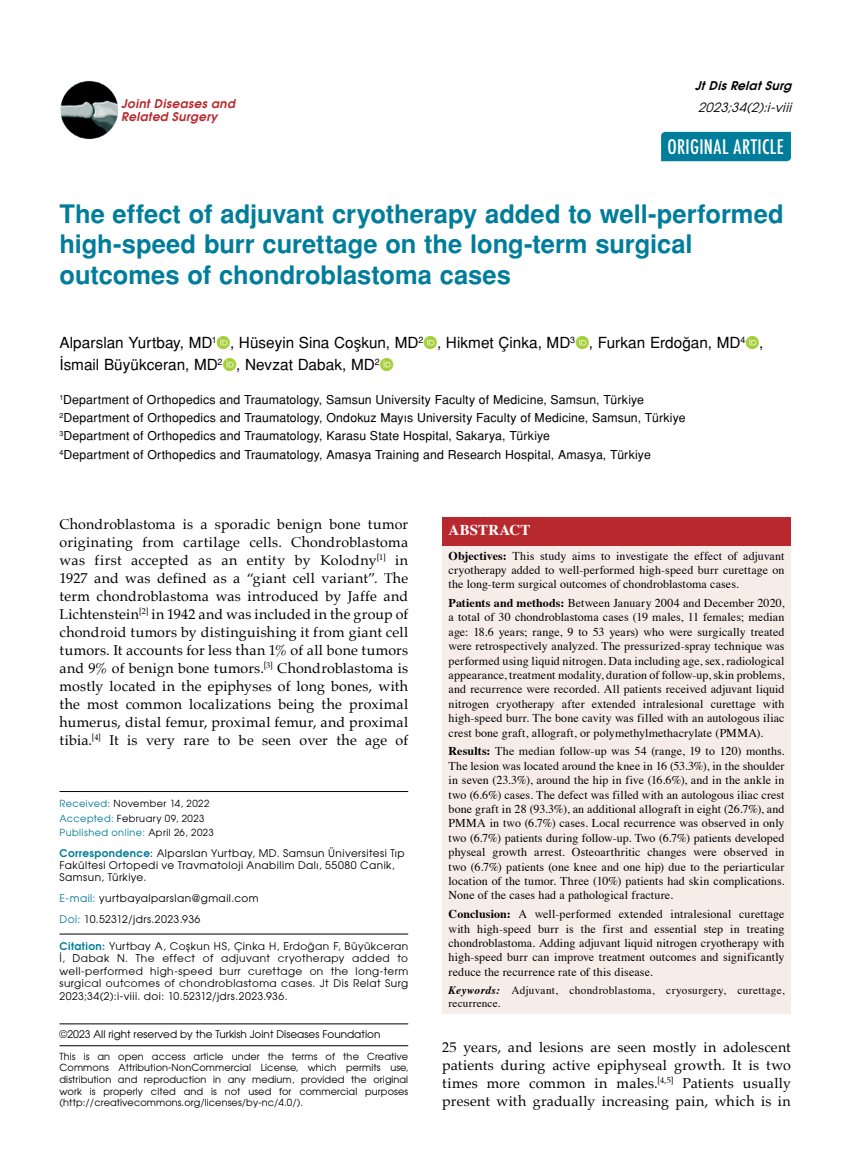
<style>
.page{position:relative;width:859px;height:1170px;background:#fff}
.page>*{position:absolute;margin:0;border:0;box-sizing:border-box;transform-origin:0 0}
.t1{font:700 25.5px/30.6px "Helvetica Tr";letter-spacing:-.005em;color:#007d9a}
.t2{font:500 condensed 19.5px "Futura";letter-spacing:.02em;color:#fff}
.t3{font:15.3px/21.3px "Helvetica Normal Tr";color:#000}
.t4{font:700 15px "Times";letter-spacing:.01em;color:#fff}
.t5{font:14.25px/18px "Palatino";letter-spacing:.015em;color:#000;text-align:justify}
.t6{font:italic 12.75px "Avant Garde Tr";color:#000}
.t7{font:12.3px/18.3px "Helvetica Normal Tr";letter-spacing:.01em;color:#000}
.t8{font:12px/14.4px "Times";letter-spacing:.01em;color:#000;text-align:justify}
.t9{font:12px/13.5px "Avant Garde Bold Italic Tr";letter-spacing:.03em;color:#b8292f}
.t10{font:italic 12px "Avant Garde Bold Tr";color:#000}
.t11{font:11.25px/13.5px "Times";letter-spacing:.025em;color:#000}
.t12{font:10.5px/12.3px "Avant Garde Tr";letter-spacing:.04em;color:#000}
.t13{font:10.5px/12.6px "Avant Garde";letter-spacing:.04em;color:#000;text-align:justify}
.t14{font:10.5px "Avant Garde Tr";color:#000}
.t15{font:9.75px/11.7px "Avant Garde Tr";letter-spacing:.02em;color:#000;text-align:justify}
.t16{font:9.75px/14.4px "Avant Garde Tr";letter-spacing:.045em;color:#000}
.s1{color:#007d9a}
.s2{font-family:"Avant Garde Bold Tr";color:#007d9a}
.s3{font-family:"Avant Garde Tr"}
.s4{font-weight:700}
.s5{font-weight:700;font-style:italic}
</style>
<div class="page">
<div style="left:661px;top:132px;width:130px;height:29px;background:#007d9a"></div>
<img style="left:60px;top:81px;width:59px;height:58px">
<hr style="left:60px;top:933px;width:348px;height:1px;background:#000">
<hr style="left:60px;top:791px;width:348px;height:1px;background:#000">
<div style="left:442px;top:544px;width:349px;height:469px;background:#f7ede8"></div>
<div style="left:442px;top:517px;width:349px;height:29px;background:#b8292f"></div>
<hr style="left:60px;top:1045px;width:348px;height:1px;background:#000">
<hr style="left:60px;top:1023px;width:348px;height:1px;background:#000">
<p class="t9" style="left:121px;top:96px;width:115px">Joint Diseases and<br>Related Surgery</p>
<p class="t10" style="left:695px;top:77px;width:102px">JtDisRelatSurg</p>
<p class="t6" style="left:698px;top:99px;width:99px">2023;34(2):i-viii</p>
<h2 class="t2" style="left:667px;top:135px;width:118px">ORIGINAL ARTICLE</h2>
<h1 class="t1" style="left:60px;top:198px;width:726px">The effect of adjuvant cryotherapy added to well-performed high-speed burr curettage on the long-term surgical outcomes of chondroblastoma cases</h1>
<p class="t3" style="left:60px;top:332px;width:705px">Alparslan Yurtbay, MD<sup>1</sup> , Hüseyin Sina Coşkun, MD<sup>2</sup> , Hikmet Çinka, MD<sup>3</sup> , Furkan Erdoğan, MD<sup>4</sup> ,<br>İsmail Büyükceran, MD<sup>2</sup> , Nevzat Dabak, MD<sup>2</sup></p>
<p class="t7" style="left:60px;top:390px;width:628px"><sup>1</sup>Department of Orthopedics and Traumatology, Samsun University Faculty of Medicine, Samsun, Türkiye <sup>2</sup>Department of Orthopedics and Traumatology, Ondokuz Mayıs University Faculty of Medicine, Samsun, Türkiye <sup>3</sup>Department of Orthopedics and Traumatology, Karasu State Hospital, Sakarya, Türkiye<br><sup>4</sup>Department of Orthopedics and Traumatology, Amasya Training and Research Hospital, Amasya, Türkiye</p>
<p class="t5" style="left:60px;top:515px;width:350px">Chondroblastoma is a sporadic benign bone tumor originating from cartilage cells. Chondroblastoma was first accepted as an entity by Kolodny<sup>[1]</sup> in 1927 and was defined as a “giant cell variant”. The term chondroblastoma was introduced by Jaffe and Lichtenstein<sup>[2]</sup> in 1942 and was included in the group of chondroid tumors by distinguishing it from giant cell tumors. It accounts for less than 1% of all bone tumors and 9% of benign bone tumors.<sup>[3]</sup> Chondroblastoma is mostly located in the epiphyses of long bones, with the most common localizations being the proximal humerus, distal femur, proximal femur, and proximal tibia.<sup>[4]</sup> It is very rare to be seen over the age of</p>
<p class="t16" style="left:60px;top:796px;width:156px"><span class="s1">Received:</span> November 14, 2022<br><span class="s1">Accepted:</span> February 09, 2023<br><span class="s1">Published online:</span> April 26, 2023</p>
<p class="t12" style="left:60px;top:846px;width:347px"><span class="s2">Correspondence</span>: Alparslan Yurtbay, MD. Samsun Üniversitesi Tıp<br>Fakültesi Ortopedi ve Travmatoloji Anabilim Dalı, 55080 Canik,<br>Samsun, Türkiye.</p>
<p class="t12" style="left:60px;top:887px;width:201px;line-height:20.9px"><span class="s1">E-mail:</span> yurtbayalparslan@gmail.com<br><span class="s1">Doi:</span> 10.52312/jdrs.2023.936</p>
<p class="t13" style="left:60px;top:939px;width:350px"><span class="s2">Citation:</span> Yurtbay A, Coşkun HS, Çinka H, Erdoğan F, Büyükceran İ, Dabak N. The effect of adjuvant cryotherapy added to well-performed high-speed burr curettage on the long-term surgical outcomes of chondroblastoma cases<span class="s3">. Jt Dis Relat Surg</span></p>
<p class="t12" style="left:60px;top:989px;width:230px">2023;34(2):i-viii. doi: 10.52312/jdrs.2023.936.</p>
<p class="t14" style="left:60px;top:1027px;width:322px">©2023 All right reserved by the Turkish Joint Diseases Foundation</p>
<p class="t15" style="left:60px;top:1049px;width:350px">This is an open access article under the terms of the Creative Commons Attribution-NonCommercial License, which permits use, distribution and reproduction in any medium, provided the original work is properly cited and is not used for commercial purposes (http://creativecommons.org/licenses/by-nc/4.0/).</p>
<p class="t4" style="left:449px;top:515px;width:83px">ABSTRACT</p>
<p class="t8" style="left:449px;top:547px;width:337px"><span class="s4">Objectives:</span> This study aims to investigate the effect of adjuvant cryotherapy added to well-performed high-speed burr curettage on the long-term surgical outcomes of chondroblastoma cases.</p>
<p class="t8" style="left:449px;top:594px;width:337px"><span class="s4">Patients and methods:</span> Between January 2004 and December 2020, a total of 30 chondroblastoma cases (19 males, 11 females; median age: 18.6 years; range, 9 to 53 years) who were surgically treated were retrospectively analyzed. The pressurized-spray technique was performed using liquid nitrogen. Data including age, sex, radiological appearance, treatment modality, duration of follow-up, skin problems, and recurrence were recorded. All patients received adjuvant liquid nitrogen cryotherapy after extended intralesional curettage with high-speed burr. The bone cavity was filled with an autologous iliac crest bone graft, allograft, or polymethylmethacrylate (PMMA).</p>
<p class="t8" style="left:449px;top:743px;width:337px"><span class="s4">Results:</span> The median follow-up was 54 (range, 19 to 120) months.<br>The lesion was located around the knee in 16 (53.3%), in the shoulder in seven (23.3%), around the hip in five (16.6%), and in the ankle in two (6.6%) cases. The defect was filled with an autologous iliac crest bone graft in 28 (93.3%), an additional allograft in eight (26.7%), and PMMA in two (6.7%) cases. Local recurrence was observed in only two (6.7%) patients during follow-up. Two (6.7%) patients developed physeal growth arrest. Osteoarthritic changes were observed in two (6.7%) patients (one knee and one hip) due to the periarticular location of the tumor. Three (10%) patients had skin complications.<br>None of the cases had a pathological fracture.</p>
<p class="t8" style="left:449px;top:905px;width:337px"><span class="s4">Conclusion:</span> A well-performed extended intralesional curettage with high-speed burr is the first and essential step in treating chondroblastoma. Adding adjuvant liquid nitrogen cryotherapy with high-speed burr can improve treatment outcomes and significantly reduce the recurrence rate of this disease.</p>
<p class="t11" style="left:449px;top:981px;width:337px"><span class="s5">Keywords:</span> Adjuvant, chondroblastoma, cryosurgery, curettage, recurrence.</p>
<p class="t5" style="left:442px;top:1037px;width:350px">25 years, and lesions are seen mostly in adolescent patients during active epiphyseal growth. It is two times more common in males.<sup>[4,5]</sup> Patients usually present with gradually increasing pain, which is in</p>
</div>
